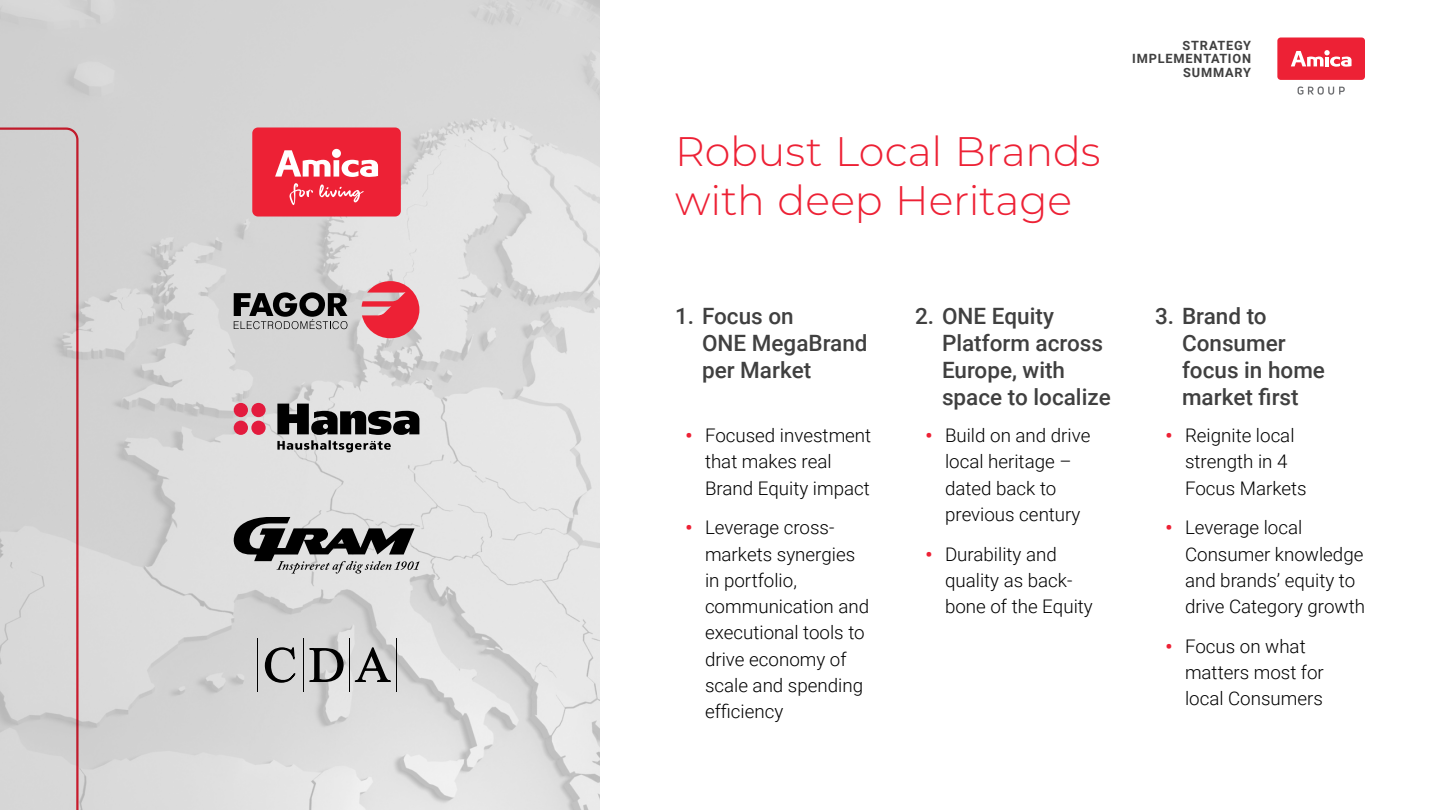
<style>
.page{position:relative;width:1440px;height:810px;background:#fff}
.page>*{position:absolute;margin:0;border:0;box-sizing:border-box;transform-origin:0 0}
.ST_03_TYTUL_1{font:300 41.25px/49.5px "Montserrat";letter-spacing:-.005em;color:#ed2135}
.ST_05_TYTUL_00_00{font:500 22.5px/27px "Roboto";color:#404040}
.t1{font:300 18.75px/26.2px "Roboto";color:#000}
.t2{font:700 12.75px/13.5px "Roboto";letter-spacing:.06em;color:#404040;text-align:right}
.s1{font-weight:900;color:#ed2135}
</style>
<div class="page">
<img style="left:0;top:0;width:600px;height:810px">
<div style="left:252px;top:127px;width:149px;height:90px;background:#ed2135;border-radius:6px"></div>
<svg style="left:275px;top:149px;width:103px;height:28px"></svg>
<svg style="left:289px;top:183px;width:75px;height:22px"></svg>
<svg style="left:234px;top:292px;width:113px;height:37px;background:#7a7a7a"></svg>
<svg style="left:362px;top:281px;width:57px;height:57px;background:#e56370"></svg>
<svg style="left:234px;top:403px;width:32px;height:32px"></svg>
<svg style="left:277px;top:404px;width:142px;height:48px;background:#797979"></svg>
<svg style="left:233px;top:517px;width:186px;height:57px;background:#8a8a8a"></svg>
<hr style="left:303px;top:638px;width:1px;height:54px;background:#000">
<hr style="left:350px;top:638px;width:1px;height:54px;background:#000">
<hr style="left:396px;top:638px;width:1px;height:54px;background:#000">
<hr style="left:257px;top:638px;width:1px;height:54px;background:#000">
<svg style="left:354px;top:647px;width:38px;height:36px"></svg>
<svg style="left:309px;top:647px;width:35px;height:36px"></svg>
<svg style="left:264px;top:647px;width:33px;height:36px"></svg>
<svg style="left:0;top:128px;width:79px;height:682px;background:#d2cdcd"></svg>
<div style="left:1277px;top:38px;width:88px;height:42px;background:#ed2135;border-radius:3px"></div>
<svg style="left:1291px;top:50px;width:61px;height:17px"></svg>
<svg style="left:1298px;top:86px;width:47px;height:9px"></svg>
<p class="ST_03_TYTUL_1" style="left:675px;top:125px;width:427px">Robust Local Brands with deep Heritage</p>
<p class="t2" style="left:1132px;top:38px;width:120px">STRATEGY<br>IMPLEMENTATION<br>SUMMARY</p>
<p class="ST_05_TYTUL_00_00" style="left:702px;top:301px;width:167px;text-indent:-27px">1. Focus on<br>ONE MegaBrand per Market</p>
<p class="t1" style="left:705px;top:422px;width:168px;text-indent:-20px"><span class="s1">•</span> Focused investment that makes real<br>Brand Equity impact</p>
<p class="t1" style="left:705px;top:514px;width:166px;text-indent:-20px"><span class="s1">•</span> Leverage cross&shy;markets synergies in portfolio, communication and executional tools to drive economy of scale and spending efficiency</p>
<p class="ST_05_TYTUL_00_00" style="left:942px;top:301px;width:170px;text-indent:-27px">2. ONE Equity<br>Platform across<br>Europe, with space to localize</p>
<p class="t1" style="left:945px;top:422px;width:147px;text-indent:-20px"><span class="s1">•</span> Build on and drive local heritage – dated back to previous century</p>
<p class="t1" style="left:945px;top:540px;width:149px;text-indent:-20px"><span class="s1">•</span> Durability and quality as back&shy;bone of the Equity</p>
<p class="ST_05_TYTUL_00_00" style="left:1182px;top:301px;width:145px;text-indent:-27px">3. Brand to<br>Consumer focus in home market first</p>
<p class="t1" style="left:1185px;top:422px;width:123px;text-indent:-20px"><span class="s1">•</span> Reignite local strength in 4<br>Focus Markets</p>
<p class="t1" style="left:1185px;top:514px;width:181px;text-indent:-20px"><span class="s1">•</span> Leverage local<br>Consumer knowledge and brands’ equity to drive Category growth</p>
<p class="t1" style="left:1185px;top:632px;width:140px;text-indent:-20px"><span class="s1">•</span> Focus on what matters most for local Consumers</p>
</div>
